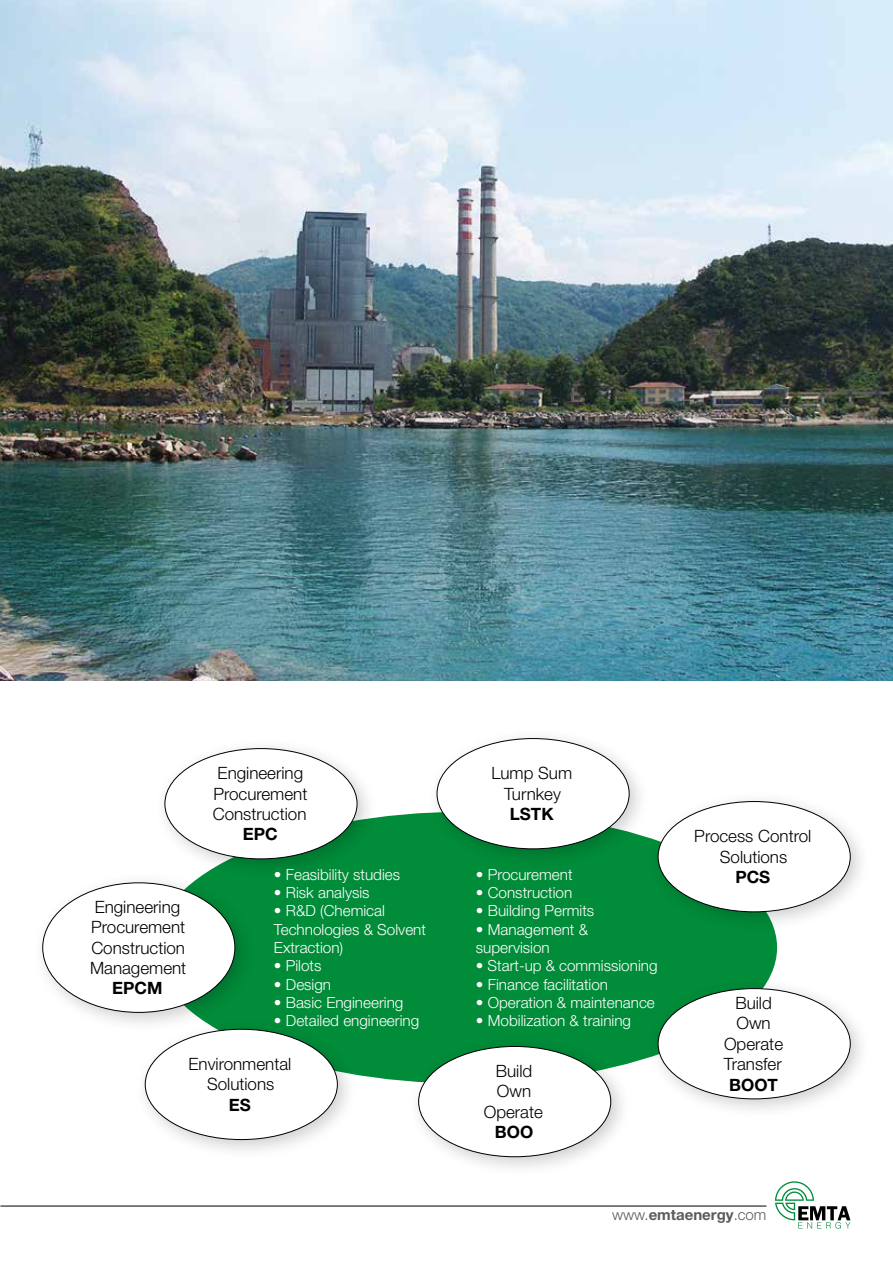
<style>
.page{position:relative;width:893px;height:1263px;background:#fff}
.page>*{position:absolute;margin:0;border:0;box-sizing:border-box;transform-origin:0 0}
.t1{font:300 16.95px/20.4px "Helvetica Neue LT Pro";color:#000;text-align:center}
.t2{font:700 16.95px "Helvetica Neue LT Pro";color:#000}
.t3{font:300 15.3px/18.3px "Helvetica Neue LT Pro";color:#fff}
.t4{font:700 15px "Helvetica Neue LT Pro";color:#000}
.s1{font-weight:300}
</style>
<div class="page">
<hr style="left:0;top:1206px;width:766px;height:1px;background:#000">
<div style="left:154px;top:812px;width:623px;height:271px;background:#008c39;border-radius:50%"></div>
<div style="left:154px;top:737px;width:224px;height:143px;background:#000;opacity:.2"></div>
<div style="left:165px;top:748px;width:192px;height:111px;background:#fff;border-radius:50%"></div>
<div style="left:426px;top:727px;width:224px;height:143px;background:#000;opacity:.2"></div>
<div style="left:437px;top:738px;width:192px;height:111px;background:#fff;border-radius:50%"></div>
<div style="left:647px;top:790px;width:224px;height:143px;background:#000;opacity:.2"></div>
<div style="left:658px;top:801px;width:192px;height:111px;background:#fff;border-radius:50%"></div>
<div style="left:647px;top:977px;width:224px;height:143px;background:#000;opacity:.2"></div>
<div style="left:658px;top:988px;width:192px;height:111px;background:#fff;border-radius:50%"></div>
<div style="left:408px;top:1035px;width:224px;height:143px;background:#000;opacity:.2"></div>
<div style="left:419px;top:1046px;width:192px;height:111px;background:#fff;border-radius:50%"></div>
<div style="left:134px;top:1018px;width:224px;height:142px;background:#000;opacity:.2"></div>
<div style="left:145px;top:1029px;width:192px;height:110px;background:#fff;border-radius:50%"></div>
<div style="left:32px;top:871px;width:224px;height:162px;background:#000;opacity:.2"></div>
<div style="left:43px;top:883px;width:192px;height:129px;background:#fff;border-radius:50%"></div>
<img style="left:0;top:0;width:893px;height:680px">
<svg style="left:775px;top:1181px;width:75px;height:48px"></svg>
<p class="t1" style="left:90px;top:896px;width:98px;text-align:left">Engineering<br>Procurement<br>Construction<br>Management</p>
<p class="t2" style="left:112px;top:978px;width:52px">EPCM</p>
<p class="t1" style="left:213px;top:763px;width:96px;text-align:left">Engineering<br>Procurement<br>Construction</p>
<p class="t2" style="left:243px;top:824px;width:36px">EPC</p>
<p class="t3" style="left:274px;top:865px;width:128px">• Feasibility studies</p>
<p class="t3" style="left:274px;top:883px;width:97px">• Risk analysis</p>
<p class="t3" style="left:274px;top:901px;width:154px">• R&amp;D (Chemical<br>Technologies &amp; Solvent<br>Extraction)</p>
<p class="t3" style="left:274px;top:956px;width:49px">• Pilots</p>
<p class="t3" style="left:274px;top:975px;width:59px">• Design</p>
<p class="t3" style="left:274px;top:993px;width:131px">• Basic Engineering</p>
<p class="t3" style="left:274px;top:1011px;width:147px">• Detailed engineering</p>
<p class="t1" style="left:189px;top:1053px;width:104px">Environmental<br>Solutions</p>
<p class="t2" style="left:229px;top:1094px;width:24px">ES</p>
<p class="t1" style="left:491px;top:763px;width:82px">Lump Sum<br>Turnkey</p>
<p class="t2" style="left:510px;top:803px;width:45px">LSTK</p>
<p class="t3" style="left:476px;top:865px;width:98px">• Procurement</p>
<p class="t3" style="left:476px;top:883px;width:98px">• Construction</p>
<p class="t3" style="left:476px;top:901px;width:120px">• Building Permits</p>
<p class="t3" style="left:476px;top:920px;width:114px">• Management &amp; supervision</p>
<p class="t3" style="left:476px;top:956px;width:183px">• Start-up &amp; commissioning</p>
<p class="t3" style="left:476px;top:975px;width:134px">• Finance facilitation</p>
<p class="t3" style="left:476px;top:993px;width:180px">• Operation &amp; maintenance</p>
<p class="t3" style="left:476px;top:1011px;width:157px">• Mobilization &amp; training</p>
<p class="t1" style="left:484px;top:1060px;width:61px">Build<br>Own<br>Operate</p>
<p class="t2" style="left:495px;top:1121px;width:40px">BOO</p>
<p class="t1" style="left:694px;top:826px;width:119px">Process Control<br>Solutions</p>
<p class="t2" style="left:735px;top:866px;width:36px">PCS</p>
<p class="t1" style="left:724px;top:992px;width:61px">Build<br>Own<br>Operate<br>Transfer</p>
<p class="t2" style="left:729px;top:1074px;width:50px">BOOT</p>
<p class="t4" style="left:612px;top:1205px;width:156px"><span class="s1">www.</span>emtaenergy<span class="s1">.com</span></p>
</div>
